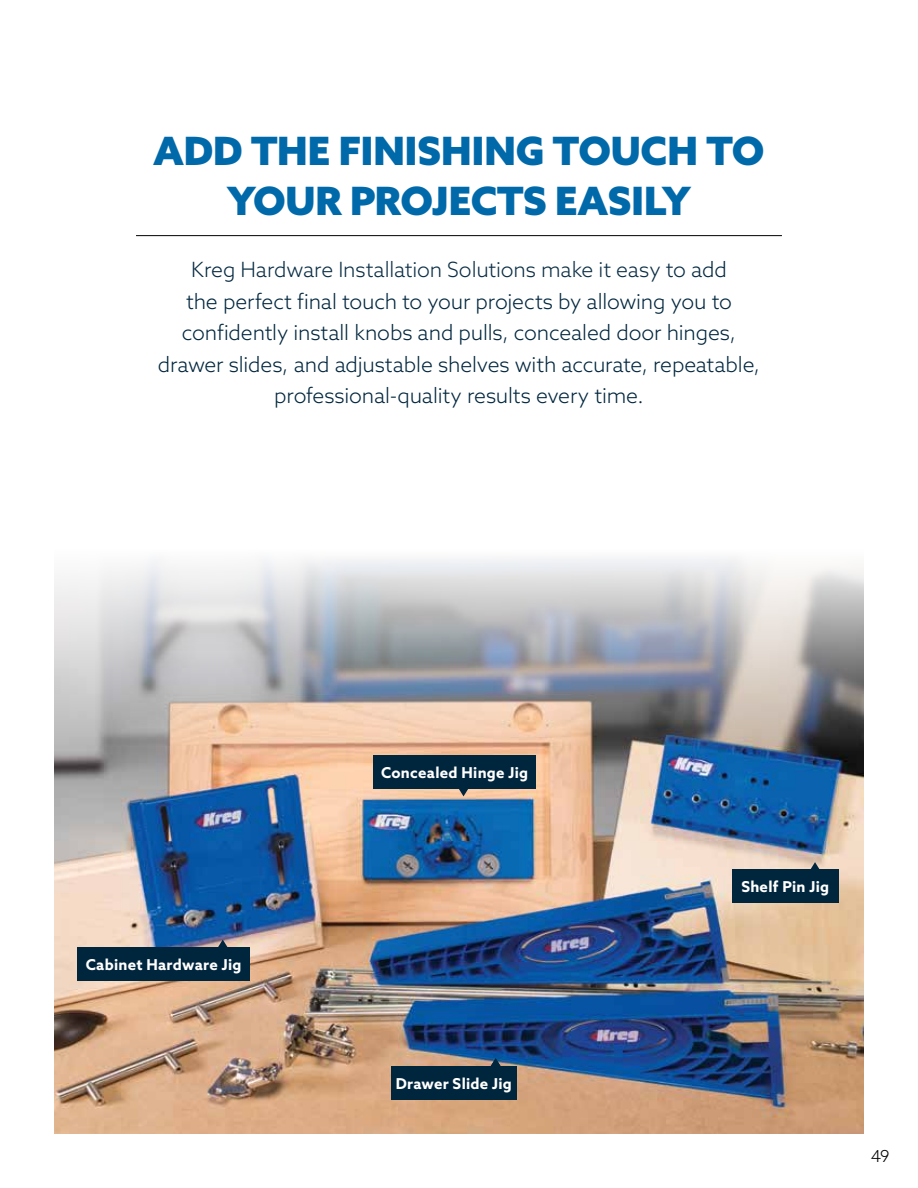
<style>
.page{position:relative;width:918px;height:1188px;background:#fff}
.page>*{position:absolute;margin:0;border:0;box-sizing:border-box;transform-origin:0 0}
.t1{font:900 39px/49.5px "Azo Sans";letter-spacing:-.005em;color:#0069aa;text-align:center}
.t2{font:300 21px/31.5px "Azo Sans";letter-spacing:-.01em;color:#00263e;text-align:center}
.t3{font:300 16.5px "Azo Sans";color:#000}
.t4{font:700 15px "Azo Sans";letter-spacing:.02em;color:#fff}
</style>
<div class="page">
<img style="left:54px;top:558px;width:810px;height:576px">
<div style="left:732px;top:869px;width:107px;height:33px;background:#00263e"></div>
<svg style="left:810px;top:862px;width:10px;height:7px"></svg>
<div style="left:391px;top:1066px;width:126px;height:34px;background:#00263e"></div>
<svg style="left:491px;top:1058px;width:10px;height:8px"></svg>
<div style="left:374px;top:755px;width:162px;height:34px;background:#00263e"></div>
<svg style="left:459px;top:789px;width:9px;height:7px"></svg>
<div style="left:77px;top:947px;width:173px;height:34px;background:#00263e"></div>
<svg style="left:218px;top:940px;width:10px;height:7px"></svg>
<hr style="left:136px;top:235px;width:646px;height:1px;background:#000">
<h1 class="t1" style="left:153px;top:126px;width:613px">ADD THE FINISHING TOUCH TO<br>YOUR PROJECTS EASILY</h1>
<p class="t2" style="left:158px;top:254px;width:604px">Kreg Hardware Installation Solutions make it easy to add<br>the perfect final touch to your projects by allowing you to confidently install knobs and pulls, concealed door hinges, drawer slides, and adjustable shelves with accurate, repeatable, professional-quality results every time.</p>
<p class="t4" style="left:86px;top:955px;width:157px">Cabinet Hardware Jig</p>
<p class="t4" style="left:381px;top:763px;width:149px">Concealed Hinge Jig</p>
<p class="t4" style="left:396px;top:1074px;width:118px">Drawer Slide Jig</p>
<p class="t4" style="left:741px;top:876px;width:89px">Shelf Pin Jig</p>
<p class="t3" style="left:871px;top:1145px;width:20px">49</p>
</div>
